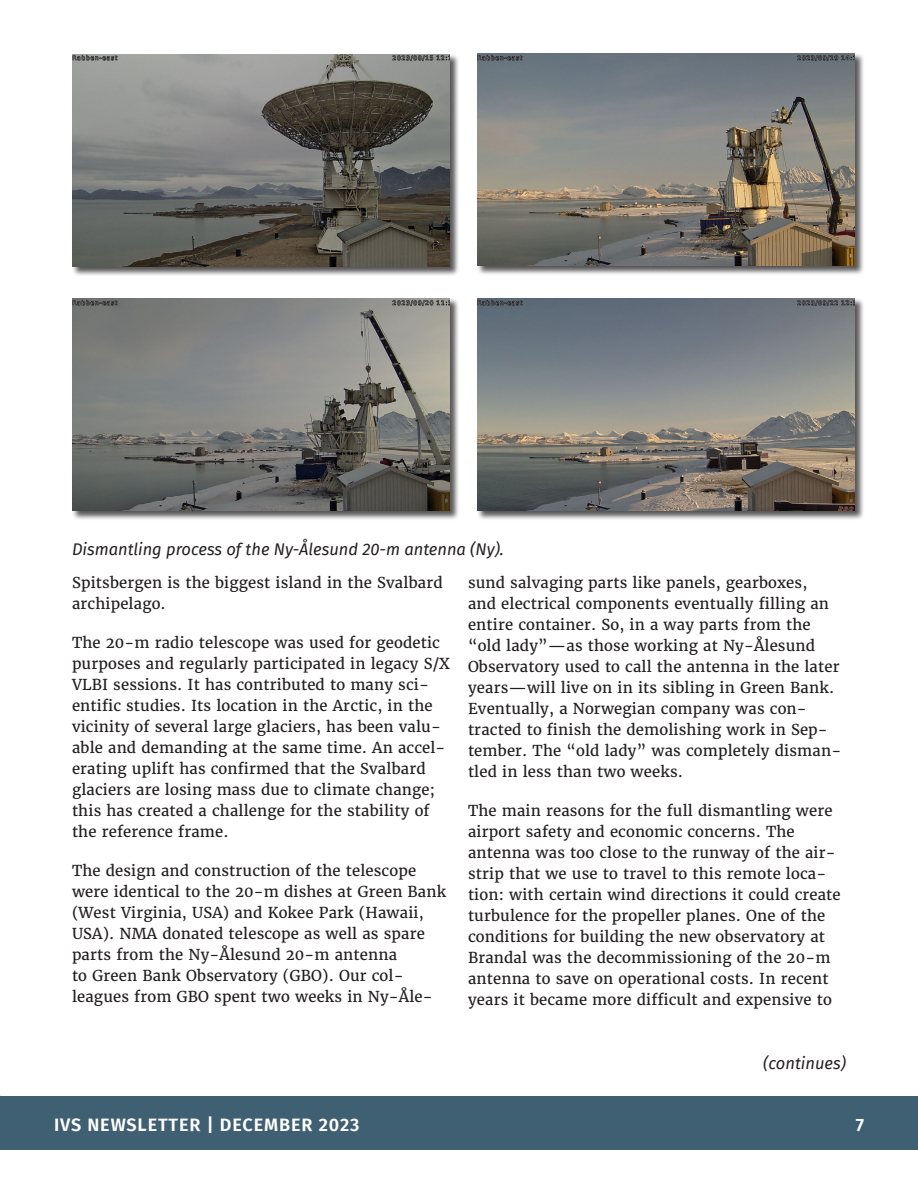
<style>
.page{position:relative;width:918px;height:1188px;background:#fff}
.page>*{position:absolute;margin:0;border:0;box-sizing:border-box;transform-origin:0 0}
.t1{font:600 18px "Fira Sans";letter-spacing:.05em;color:#fff}
.caption_photo{font:italic 16.5px "Fira Sans";color:#231f20}
.continued{font:italic 16.5px "Fira Sans";color:#231f20}
.article_text_basic{font:15px/21px "Merriweather";letter-spacing:.01em;color:#231f20}
</style>
<div class="page">
<div style="left:71px;top:53px;width:389px;height:224px;background:#231f20;opacity:.75"></div>
<img style="left:72px;top:54px;width:378px;height:213px">
<div style="left:476px;top:53px;width:389px;height:223px;background:#231f20;opacity:.75"></div>
<img style="left:477px;top:53px;width:378px;height:213px">
<div style="left:71px;top:298px;width:389px;height:223px;background:#231f20;opacity:.75"></div>
<img style="left:72px;top:298px;width:378px;height:213px">
<div style="left:476px;top:298px;width:389px;height:223px;background:#231f20;opacity:.75"></div>
<img style="left:477px;top:298px;width:378px;height:213px">
<div style="left:0;top:1096px;width:918px;height:54px;background:#3f5f73"></div>
<p class="caption_photo" style="left:72px;top:537px;width:433px">Dismantling process of the Ny-Ålesund 20-m antenna (Ny).</p>
<p class="article_text_basic" style="left:72px;top:572px;width:372px">Spitsbergen is the biggest island in the Svalbard archipelago.</p>
<p class="article_text_basic" style="left:72px;top:632px;width:380px">The 20-m radio telescope was used for geodetic purposes and regularly participated in legacy S/X VLBI sessions. It has contributed to many sci&shy;entific studies. Its location in the Arctic, in the vicinity of several large glaciers, has been valu&shy;able and demanding at the same time. An accel&shy;erating uplift has confirmed that the Svalbard glaciers are losing mass due to climate change; this has created a challenge for the stability of the reference frame.</p>
<p class="article_text_basic" style="left:72px;top:860px;width:376px">The design and construction of the telescope were identical to the 20-m dishes at Green Bank (West Virginia, USA) and Kokee Park (Hawaii, USA). NMA donated telescope as well as spare parts from the Ny-Ålesund 20-m antenna<br>to Green Bank Observatory (GBO). Our col&shy;leagues from GBO spent two weeks in Ny-Åle-</p>
<p class="article_text_basic" style="left:468px;top:572px;width:375px">sund salvaging parts like panels, gearboxes,<br>and electrical components eventually filling an entire container. So, in a way parts from the “old lady”—as those working at Ny-Ålesund Observatory used to call the antenna in the later years—will live on in its sibling in Green Bank.<br>Eventually, a Norwegian company was con&shy;tracted to finish the demolishing work in Sep&shy;tember. The “old lady” was completely disman&shy;tled in less than two weeks.</p>
<p class="article_text_basic" style="left:468px;top:800px;width:374px">The main reasons for the full dismantling were airport safety and economic concerns. The antenna was too close to the runway of the air&shy;strip that we use to travel to this remote loca&shy;tion: with certain wind directions it could create turbulence for the propeller planes. One of the conditions for building the new observatory at Brandal was the decommissioning of the 20-m antenna to save on operational costs. In recent years it became more difficult and expensive to</p>
<p class="continued" style="left:763px;top:1051px;width:84px">(continues)</p>
<p class="t1" style="left:54px;top:1110px;width:307px">IVS NEWSLETTER | DECEMBER 2023</p>
<p class="t1" style="left:856px;top:1110px;width:10px">7</p>
</div>
